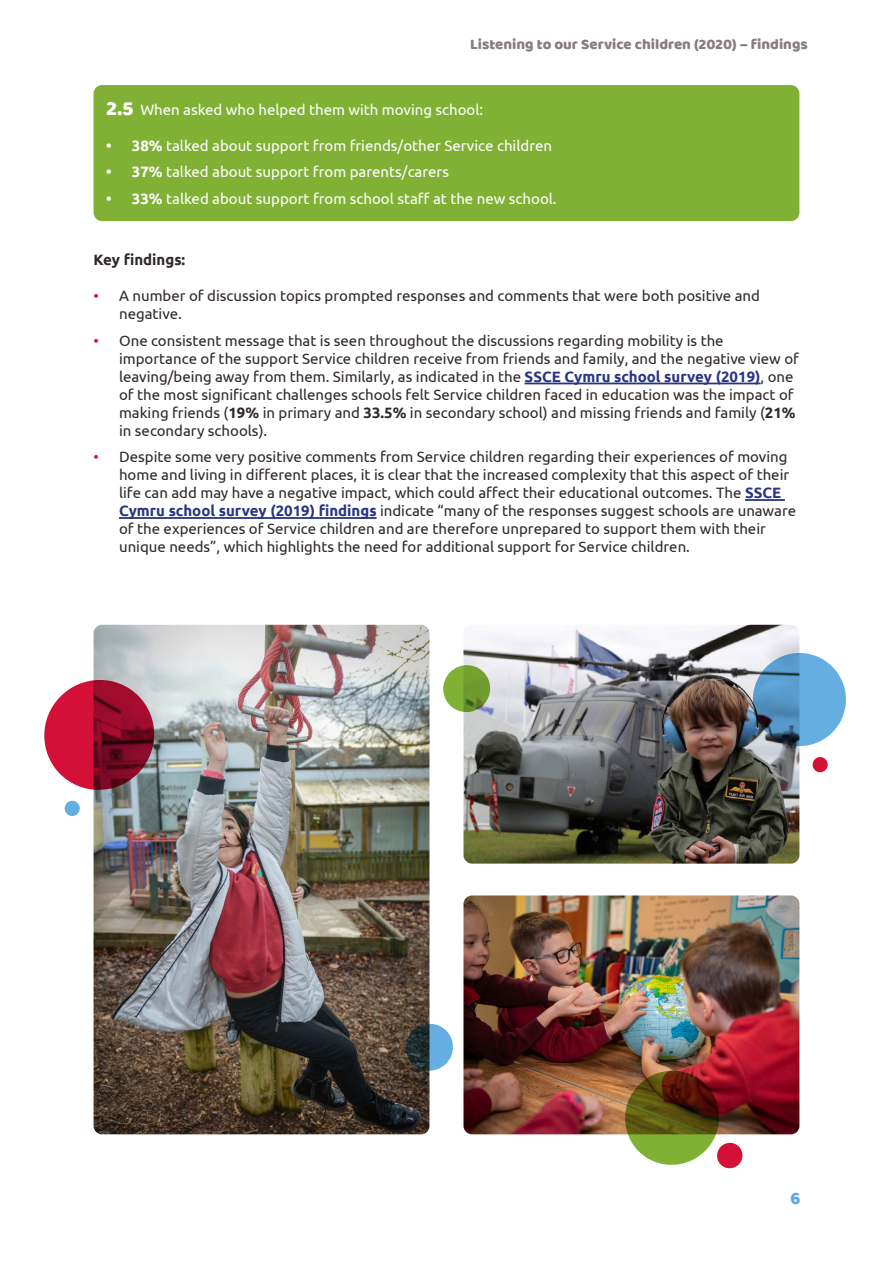
<style>
.page{position:relative;width:893px;height:1263px;background:#fff}
.page>*{position:absolute;margin:0;border:0;box-sizing:border-box;transform-origin:0 0}
.t1{font:18px "Baloo";color:#59aadf}
.t2{font:15px/18px "Ubuntu";color:#2f2927}
.t3{font:15px "Ubuntu";color:#fff}
.t4{font:15px "Baloo";color:#867d7c}
.t5{font:700 15px "Ubuntu";color:#2f2927}
.s1{font-family:"Baloo";font-size:21px}
.s2{font-weight:700}
.s3{color:#d41038}
.s4{font-weight:700;color:#283583}
</style>
<div class="page">
<div style="left:94px;top:85px;width:705px;height:136px;background:#80b134;border-radius:9px"></div>
<hr style="left:525px;top:383px;width:235px;height:1px;background:#283583">
<hr style="left:745px;top:499px;width:40px;height:2px;background:#283583">
<hr style="left:119px;top:517px;width:258px;height:2px;background:#283583">
<img style="left:94px;top:625px;width:335px;height:509px">
<img style="left:463px;top:625px;width:336px;height:239px">
<img style="left:463px;top:895px;width:336px;height:239px">
<svg style="left:44px;top:674px;width:116px;height:121px;background:#af4a61"></svg>
<div style="left:813px;top:757px;width:15px;height:15px;background:#d41038;border-radius:50%"></div>
<div style="left:65px;top:801px;width:15px;height:15px;background:#64aee1;border-radius:50%"></div>
<svg style="left:753px;top:653px;width:93px;height:93px;background:#5899c8"></svg>
<svg style="left:443px;top:663px;width:49px;height:51px;background:#97b76a"></svg>
<svg style="left:404px;top:1021px;width:49px;height:52px;background:#5f7989"></svg>
<svg style="left:620px;top:1066px;width:124px;height:103px;background:#8a6741"></svg>
<p class="t4" style="left:470px;top:35px;width:339px">Listening to our Service children (2020) – findings</p>
<p class="t3" style="left:106px;top:100px;width:378px"><span class="s1">2.5</span> When asked who helped them with moving school:</p>
<p class="t3" style="left:106px;top:136px;width:447px"><span class="s2">• 38%</span> talked about support from friends/other Service children</p>
<p class="t3" style="left:106px;top:163px;width:344px"><span class="s2">• 37%</span> talked about support from parents/carers</p>
<p class="t3" style="left:106px;top:189px;width:452px"><span class="s2">• 33%</span> talked about support from school staff at the new school.</p>
<p class="t5" style="left:94px;top:251px;width:93px">Key findings:</p>
<p class="t2" style="left:119px;top:286px;width:642px;text-indent:-26px"><span class="s3">•</span> A number of discussion topics prompted responses and comments that were both positive and negative.</p>
<p class="t2" style="left:119px;top:331px;width:681px;text-indent:-26px"><span class="s3">•</span> One consistent message that is seen throughout the discussions regarding mobility is the importance of the support Service children receive from friends and family, and the negative view of leaving/being away from them. Similarly, as indicated in the <span class="s4">SSCE Cymru school survey (2019)</span>, one of the most significant challenges schools felt Service children faced in education was the impact of making friends (<span class="s2">19%</span> in primary and <span class="s2">33.5%</span> in secondary school) and missing friends and family (<span class="s2">21% </span>in secondary schools).</p>
<p class="t2" style="left:119px;top:447px;width:679px;text-indent:-26px"><span class="s3">•</span> Despite some very positive comments from Service children regarding their experiences of moving home and living in different places, it is clear that the increased complexity that this aspect of their life can add may have a negative impact, which could affect their educational outcomes. The <span class="s4">SSCE Cymru school survey (2019) findings</span> indicate “many of the responses suggest schools are unaware of the experiences of Service children and are therefore unprepared to support them with their unique needs”, which highlights the need for additional support for Service children.</p>
<p class="t1" style="left:790px;top:1187px;width:12px">6</p>
</div>
